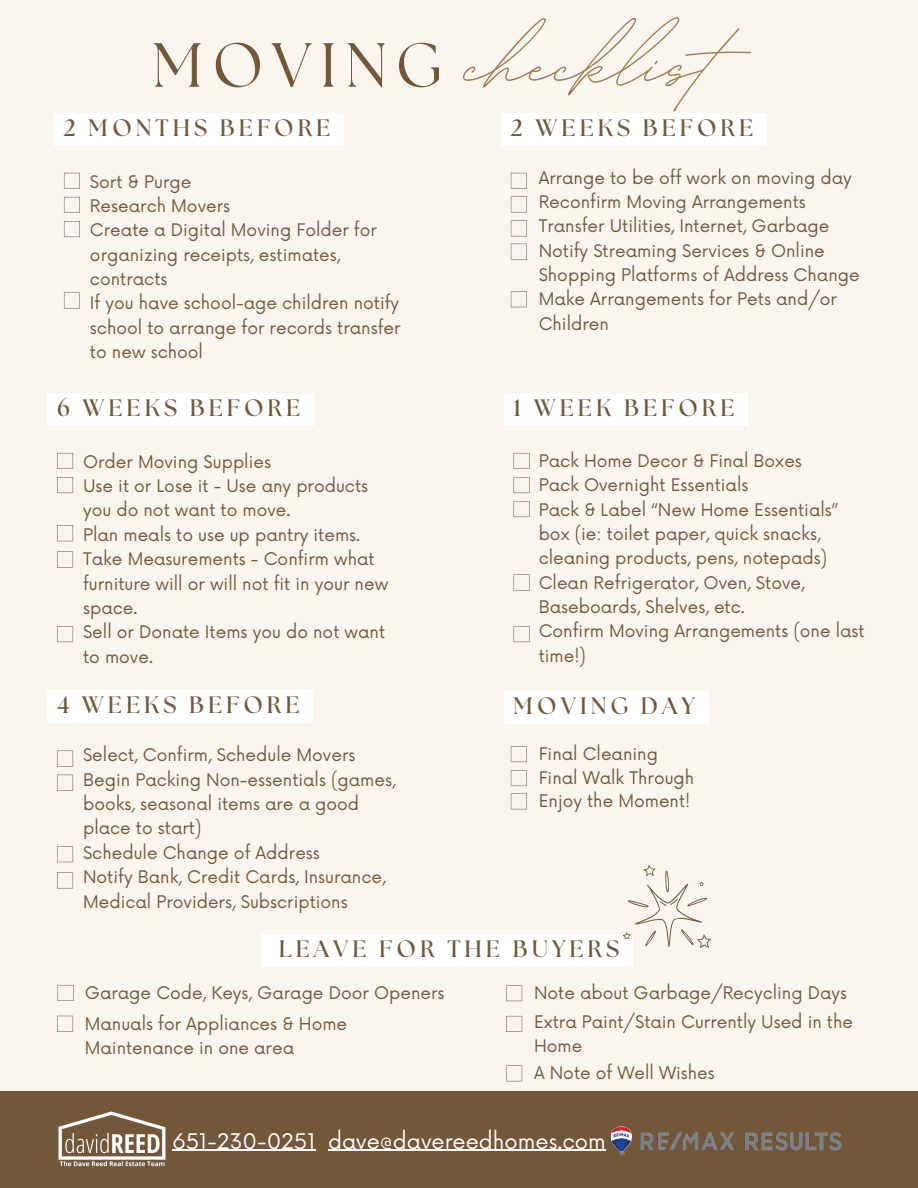
<style>
.page{position:relative;width:918px;height:1188px;background:#faf5ee}
.page>*{position:absolute;margin:0;border:0;box-sizing:border-box;transform-origin:0 0}
.t1{font:122.85px "BD Script";color:#9e7c53}
.t2{font:62.25px "The Seasons";letter-spacing:.14em;color:#73573a}
.t3{font:700 23.7px "The Seasons";letter-spacing:.17em;color:#73573a}
.t4{font:21px "Now";color:#fff}
.t5{font:16.95px/24.3px "Now";color:#73573a}
</style>
<div class="page">
<svg style="left:57px;top:453px;width:16px;height:16px"></svg>
<svg style="left:57px;top:477px;width:16px;height:16px"></svg>
<svg style="left:57px;top:525px;width:16px;height:16px"></svg>
<svg style="left:57px;top:626px;width:16px;height:16px"></svg>
<svg style="left:514px;top:453px;width:16px;height:16px"></svg>
<svg style="left:514px;top:477px;width:16px;height:16px"></svg>
<svg style="left:514px;top:574px;width:16px;height:17px"></svg>
<svg style="left:57px;top:751px;width:16px;height:16px"></svg>
<svg style="left:57px;top:775px;width:16px;height:16px"></svg>
<svg style="left:57px;top:846px;width:16px;height:16px"></svg>
<svg style="left:57px;top:872px;width:16px;height:16px"></svg>
<svg style="left:511px;top:746px;width:16px;height:16px"></svg>
<svg style="left:511px;top:770px;width:16px;height:16px"></svg>
<svg style="left:511px;top:793px;width:16px;height:16px"></svg>
<div style="left:0;top:1092px;width:918px;height:96px;background:#73573a"></div>
<svg style="left:64px;top:173px;width:16px;height:16px"></svg>
<svg style="left:64px;top:197px;width:16px;height:16px"></svg>
<svg style="left:64px;top:221px;width:16px;height:16px"></svg>
<svg style="left:64px;top:292px;width:16px;height:17px"></svg>
<svg style="left:511px;top:173px;width:16px;height:16px"></svg>
<svg style="left:511px;top:196px;width:16px;height:16px"></svg>
<svg style="left:511px;top:220px;width:16px;height:16px"></svg>
<svg style="left:511px;top:244px;width:16px;height:16px"></svg>
<svg style="left:57px;top:551px;width:16px;height:17px"></svg>
<svg style="left:511px;top:291px;width:16px;height:16px"></svg>
<svg style="left:58px;top:985px;width:16px;height:16px"></svg>
<svg style="left:506px;top:985px;width:16px;height:16px"></svg>
<svg style="left:57px;top:1016px;width:16px;height:16px"></svg>
<svg style="left:506px;top:1016px;width:16px;height:16px"></svg>
<svg style="left:514px;top:501px;width:16px;height:16px"></svg>
<div style="left:261px;top:934px;width:372px;height:33px;background:#fff"></div>
<svg style="left:622px;top:865px;width:89px;height:83px"></svg>
<svg style="left:514px;top:626px;width:16px;height:16px"></svg>
<svg style="left:506px;top:1065px;width:16px;height:16px"></svg>
<hr style="left:172px;top:1150px;width:143px;height:1px;background:#fff">
<hr style="left:328px;top:1150px;width:278px;height:1px;background:#fff">
<img style="left:610px;top:1126px;width:232px;height:29px">
<img style="left:58px;top:1111px;width:108px;height:56px">
<div style="left:504px;top:393px;width:244px;height:33px;background:#fff"></div>
<div style="left:48px;top:690px;width:265px;height:33px;background:#fff"></div>
<div style="left:504px;top:691px;width:204px;height:33px;background:#fff"></div>
<div style="left:48px;top:393px;width:266px;height:33px;background:#fff"></div>
<div style="left:501px;top:113px;width:266px;height:33px;background:#fff"></div>
<div style="left:54px;top:113px;width:290px;height:33px;background:#fff"></div>
<p class="t2" style="left:152px;top:37px;width:291px">MOVING</p>
<p class="t1" style="left:465px;top:-17px;width:255px">checklist</p>
<p class="t3" style="left:64px;top:117px;width:268px">2 MONTHS BEFORE</p>
<p class="t3" style="left:511px;top:117px;width:244px">2 WEEKS BEFORE</p>
<p class="t5" style="left:90px;top:170px;width:103px">Sort &amp; Purge</p>
<p class="t5" style="left:90px;top:195px;width:142px">Research Movers</p>
<p class="t5" style="left:90px;top:219px;width:288px">Create a Digital Moving Folder for organizing receipts, estimates, contracts</p>
<p class="t5" style="left:90px;top:292px;width:312px;text-align:justify">If you have school-age children notify school to arrange for records transfer to new school</p>
<h3 class="t3" style="left:57px;top:397px;width:245px">6 WEEKS BEFORE</h3>
<p class="t5" style="left:83px;top:450px;width:189px">Order Moving Supplies</p>
<p class="t5" style="left:83px;top:475px;width:287px">Use it or Lose it - Use any products you do not want to move.</p>
<p class="t5" style="left:83px;top:523px;width:279px">Plan meals to use up pantry items.</p>
<p class="t5" style="left:83px;top:548px;width:307px">Take Measurements - Confirm what furniture will or will not fit in your new space.</p>
<p class="t5" style="left:83px;top:621px;width:304px">Sell or Donate Items you do not want to move.</p>
<p class="t3" style="left:57px;top:694px;width:244px">4 WEEKS BEFORE</p>
<p class="t5" style="left:83px;top:744px;width:274px">Select, Confirm, Schedule Movers</p>
<p class="t5" style="left:83px;top:768px;width:314px">Begin Packing Non-essentials (games, books, seasonal items are a good place to start)</p>
<p class="t5" style="left:83px;top:841px;width:238px">Schedule Change of Address</p>
<p class="t5" style="left:83px;top:866px;width:304px">Notify Bank, Credit Cards, Insurance,<br>Medical Providers, Subscriptions</p>
<p class="t5" style="left:539px;top:166px;width:315px">Arrange to be off work on moving day</p>
<p class="t5" style="left:539px;top:191px;width:269px">Reconfirm Moving Arrangements</p>
<p class="t5" style="left:539px;top:215px;width:292px">Transfer Utilities, Internet, Garbage</p>
<p class="t5" style="left:539px;top:239px;width:323px">Notify Streaming Services &amp; Online<br>Shopping Platforms of Address Change</p>
<h3 class="t5" style="left:539px;top:288px;width:300px">Make Arrangements for Pets and/or<br>Children</h3>
<p class="t3" style="left:514px;top:397px;width:222px">1 WEEK BEFORE</p>
<h3 class="t5" style="left:539px;top:449px;width:265px">Pack Home Decor &amp; Final Boxes</h3>
<h3 class="t5" style="left:539px;top:474px;width:211px">Pack Overnight Essentials</h3>
<p class="t5" style="left:539px;top:498px;width:301px">Pack &amp; Label “New Home Essentials” box (ie: toilet paper, quick snacks, cleaning products, pens, notepads)</p>
<p class="t5" style="left:539px;top:571px;width:268px">Clean Refrigerator, Oven, Stove,<br>Baseboards, Shelves, etc.</p>
<p class="t5" style="left:539px;top:620px;width:328px">Confirm Moving Arrangements (one last time!)</p>
<p class="t3" style="left:514px;top:695px;width:183px">MOVING DAY</p>
<h3 class="t5" style="left:539px;top:743px;width:121px">Final Cleaning</h3>
<p class="t5" style="left:539px;top:766px;width:157px">Final Walk Through</p>
<p class="t5" style="left:539px;top:790px;width:153px">Enjoy the Moment!</p>
<h1 class="t3" style="left:279px;top:938px;width:342px">LEAVE FOR THE BUYERS</h1>
<p class="t5" style="left:85px;top:982px;width:361px">Garage Code, Keys, Garage Door Openers</p>
<p class="t5" style="left:534px;top:982px;width:315px">Note about Garbage/Recycling Days</p>
<p class="t5" style="left:85px;top:1013px;width:264px;line-height:23.5px">Manuals for Appliances &amp; Home<br>Maintenance in one area</p>
<p class="t5" style="left:534px;top:1062px;width:182px">A Note of Well Wishes</p>
<p class="t5" style="left:534px;top:1011px;width:321px;line-height:23.5px">Extra Paint/Stain Currently Used in the<br>Home</p>
<h2 class="t4" style="left:172px;top:1129px;width:435px">651-230-0251 dave@davereedhomes.com</h2>
</div>
